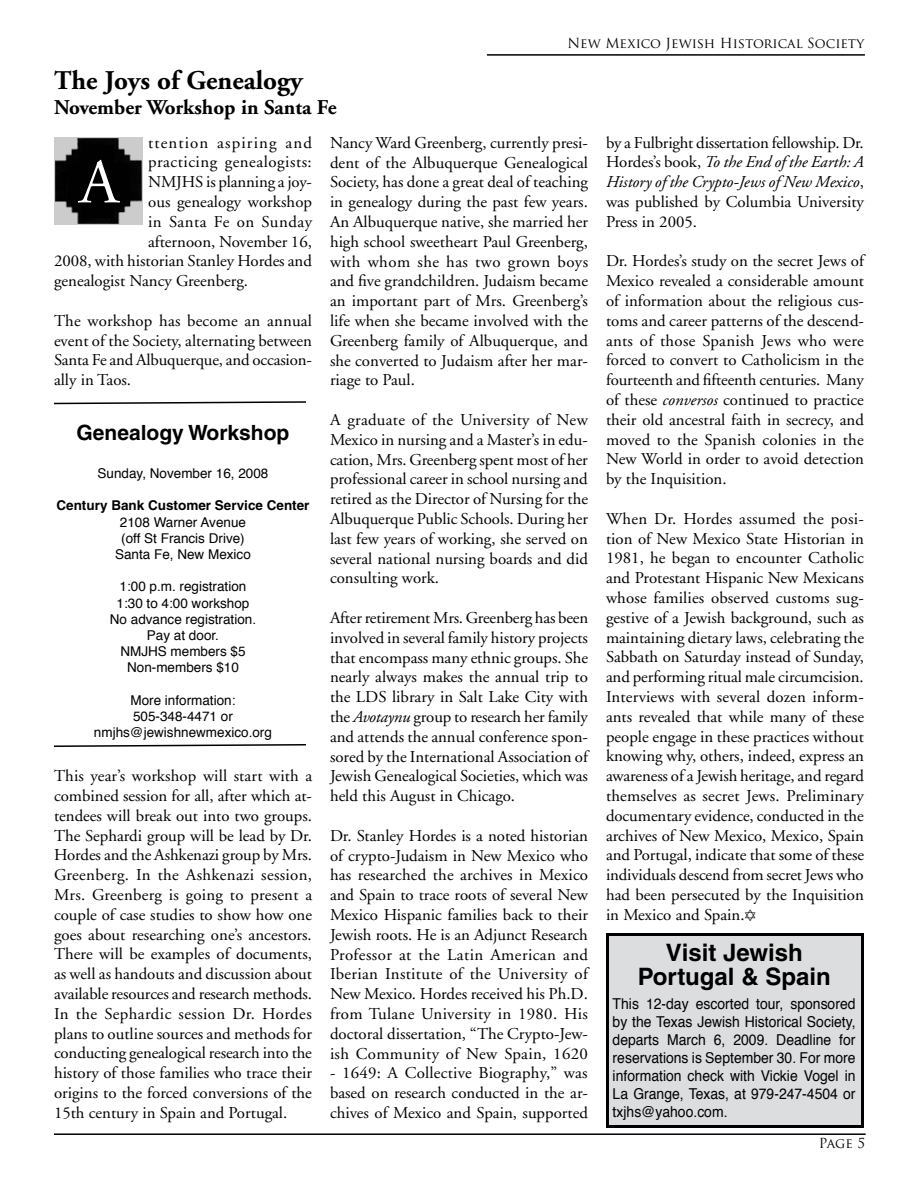
<style>
.page{position:relative;width:918px;height:1188px;background:#fff}
.page>*{position:absolute;margin:0;border:0;box-sizing:border-box;transform-origin:0 0}
.t1{font:63px "Adobe Garamond";color:#fff}
.t2{font:700 27px "Adobe Garamond";color:#000}
.t3{font:700 24px/24px "Helvetica";color:#000;text-align:center}
.t4{font:700 21px "Adobe Garamond";color:#000}
.t5{font:700 21px "Helvetica";color:#000}
.t6{font:16.5px/19.8px "Adobe Garamond";color:#000;text-align:justify}
.t7{font:16.5px "Adobe Garamond";letter-spacing:.03em;color:#000}
.t8{font:16.5px "Adobe Garamond";letter-spacing:.07em;color:#000}
.t9{font:15px/18px "Helvetica";color:#000;text-align:justify;scale:.93 1}
.t10{font:13.5px/16.2px "Helvetica";color:#000;text-align:center}
.t11{font:13.5px "Trajan Pro";color:#000}
.t12{font:700 13.5px "Helvetica";color:#000}
.s1{font-style:italic}
</style>
<div class="page">
<hr style="left:54px;top:1133px;width:812px;height:2px;background:#000">
<hr style="left:487px;top:54px;width:378px;height:2px;background:#000">
<img style="left:54px;top:137px;width:89px;height:88px">
<svg style="left:54px;top:401px;width:252px;height:4px"></svg>
<svg style="left:54px;top:744px;width:252px;height:3px"></svg>
<div style="left:608px;top:934px;width:254px;height:192px;background:#dcddde"></div>
<div style="left:606px;top:933px;width:258px;height:195px;border:3px solid #000"></div>
<p class="t11" style="left:567px;top:35px;width:298px">New Mexico Jewish Historical Society</p>
<h2 class="t2" style="left:54px;top:65px;width:250px">The Joys of Genealogy</h2>
<p class="t4" style="left:54px;top:96px;width:284px">November Workshop in Santa Fe</p>
<p class="t8" style="left:148px;top:133px;width:165px">ttention aspiring and</p>
<p class="t7" style="left:148px;top:153px;width:165px">practicing genealogists:</p>
<p class="t6" style="left:148px;top:172px;width:165px">NMJHS is planning a joy-</p>
<p class="t6" style="left:148px;top:192px;width:166px">ous genealogy workshop</p>
<p class="t7" style="left:148px;top:213px;width:165px">in Santa Fe on Sunday</p>
<p class="t6" style="left:148px;top:232px;width:165px">afternoon, November 16,</p>
<p class="t6" style="left:54px;top:252px;width:260px">2008, with historian Stanley Hordes and</p>
<p class="t6" style="left:54px;top:271px;width:196px">genealogist Nancy Greenberg.</p>
<p class="t6" style="left:54px;top:311px;width:260px">The workshop has become an annual event of the Society, alternating between Santa Fe and Albuquerque, and occasion&shy;ally in Taos.</p>
<p class="t6" style="left:330px;top:133px;width:260px">Nancy Ward Greenberg, currently presi&shy;dent of the Albuquerque Genealogical Society, has done a great deal of teaching in genealogy during the past few years.<br>An Albuquerque native, she married her high school sweetheart Paul Greenberg, with whom she has two grown boys and five grandchildren. Judaism became an important part of Mrs. Greenberg’s life when she became involved with the Greenberg family of Albuquerque, and she converted to Judaism after her mar&shy;riage to Paul.</p>
<p class="t6" style="left:330px;top:410px;width:260px">A graduate of the University of New Mexico in nursing and a Master’s in edu&shy;cation, Mrs. Greenberg spent most of her professional career in school nursing and retired as the Director of Nursing for the Albuquerque Public Schools. During her last few years of working, she served on several national nursing boards and did consulting work.</p>
<p class="t6" style="left:330px;top:608px;width:260px">After retirement Mrs. Greenberg has been involved in several family history projects that encompass many ethnic groups. She nearly always makes the annual trip to the LDS library in Salt Lake City with the <span class="s1">Avotaynu</span> group to research her family and attends the annual conference spon&shy;sored by the International Association of Jewish Genealogical Societies, which was held this August in Chicago.</p>
<p class="t6" style="left:330px;top:826px;width:260px">Dr. Stanley Hordes is a noted historian of crypto-Judaism in New Mexico who has researched the archives in Mexico and Spain to trace roots of several New Mexico Hispanic families back to their Jewish roots. He is an Adjunct Research Professor at the Latin American and Iberian Institute of the University of New Mexico. Hordes received his Ph.D. from Tulane University in 1980. His doctoral dissertation, “The Crypto-Jew&shy;ish Community of New Spain, 1620</p>
<p class="t6" style="left:330px;top:1064px;width:260px">- 1649: A Collective Biography,” was based on research conducted in the ar&shy;chives of Mexico and Spain, supported</p>
<h1 class="t1" style="left:80px;top:149px;width:41px">A</h1>
<p class="t5" style="left:77px;top:420px;width:214px">Genealogy Workshop</p>
<p class="t10" style="left:98px;top:465px;width:172px">Sunday, November 16, 2008</p>
<p class="t12" style="left:56px;top:497px;width:255px">Century Bank Customer Service Center</p>
<p class="t10" style="left:115px;top:513px;width:137px">2108 Warner Avenue (off St Francis Drive)<br>Santa Fe, New Mexico</p>
<p class="t10" style="left:110px;top:578px;width:148px">1:00 p.m. registration<br>1:30 to 4:00 workshop<br>No advance registration.<br>Pay at door.<br>NMJHS members $5<br>Non-members $10</p>
<p class="t10" style="left:94px;top:692px;width:179px">More information:<br>505-348-4471 or nmjhs@jewishnewmexico.org</p>
<p class="t6" style="left:54px;top:766px;width:260px">This year’s workshop will start with a combined session for all, after which at&shy;tendees will break out into two groups.<br>The Sephardi group will be lead by Dr.<br>Hordes and the Ashkenazi group by Mrs.<br>Greenberg. In the Ashkenazi session, Mrs. Greenberg is going to present a couple of case studies to show how one goes about researching one’s ancestors.<br>There will be examples of documents, as well as handouts and discussion about available resources and research methods.<br>In the Sephardic session Dr. Hordes plans to outline sources and methods for conducting genealogical research into the history of those families who trace their origins to the forced conversions of the 15th century in Spain and Portugal.</p>
<p class="t6" style="left:606px;top:133px;width:259px">by a Fulbright dissertation fellowship. Dr.<br>Hordes’s book, <span class="s1">To the End of the Earth: A History of the Crypto-Jews of New Mexico</span>, was published by Columbia University Press in 2005.</p>
<p class="t6" style="left:606px;top:252px;width:260px">Dr. Hordes’s study on the secret Jews of Mexico revealed a considerable amount of information about the religious cus&shy;toms and career patterns of the descend&shy;ants of those Spanish Jews who were forced to convert to Catholicism in the fourteenth and fifteenth centuries. Many of these <span class="s1">conversos</span> continued to practice their old ancestral faith in secrecy, and moved to the Spanish colonies in the New World in order to avoid detection by the Inquisition.</p>
<p class="t6" style="left:606px;top:509px;width:260px">When Dr. Hordes assumed the posi&shy;tion of New Mexico State Historian in 1981, he began to encounter Catholic and Protestant Hispanic New Mexicans whose families observed customs sug&shy;gestive of a Jewish background, such as maintaining dietary laws, celebrating the Sabbath on Saturday instead of Sunday, and performing ritual male circumcision.<br>Interviews with several dozen inform&shy;ants revealed that while many of these people engage in these practices without knowing why, others, indeed, express an awareness of a Jewish heritage, and regard themselves as secret Jews. Preliminary documentary evidence, conducted in the archives of New Mexico, Mexico, Spain and Portugal, indicate that some of these individuals descend from secret Jews who had been persecuted by the Inquisition in Mexico and Spain.</p>
<h3 class="t3" style="left:638px;top:940px;width:194px">Visit Jewish<br>Portugal &amp; Spain</h3>
<p class="t9" style="left:613px;top:994px;width:263px">This 12-day escorted tour, sponsored by the Texas Jewish Historical Society, departs March 6, 2009. Deadline for reservations is September 30. For more information check with Vickie Vogel in La Grange, Texas, at 979-247-4504 or txjhs@yahoo.com.</p>
<p class="t11" style="left:819px;top:1134px;width:48px">Page 5</p>
</div>
